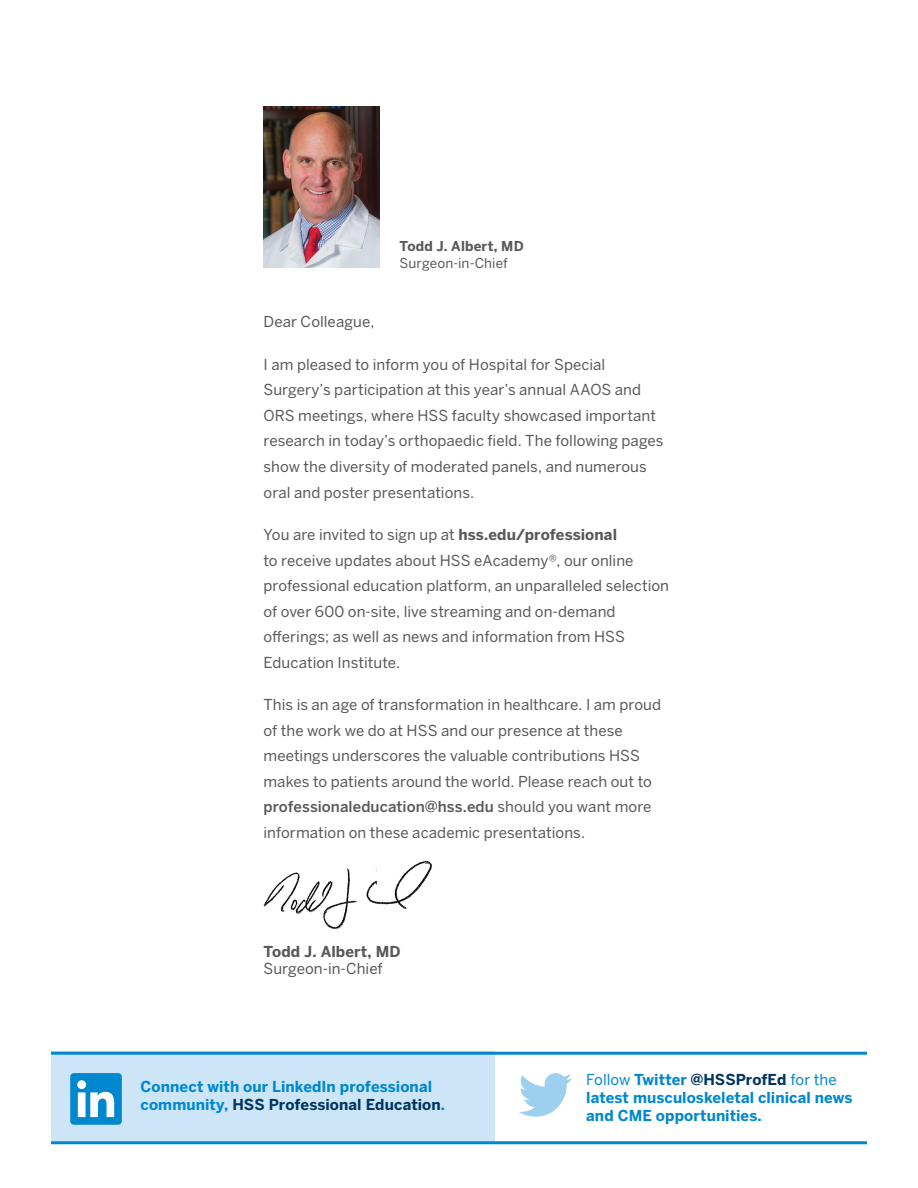
<style>
.page{position:relative;width:918px;height:1188px;background:#fff}
.page>*{position:absolute;margin:0;border:0;box-sizing:border-box;transform-origin:0 0}
.t1{font:15px/25.5px "Benton Sans";letter-spacing:.005em;color:#57585a}
.t2{font:700 15px/18px "Benton Sans";letter-spacing:.005em;color:#0088ce}
.t3{font:700 15px "Benton Sans";letter-spacing:.01em;color:#57585a}
.t4{font:13.5px "Benton Sans";letter-spacing:.005em;color:#57585a}
.t5{font:700 13.5px "Benton Sans";letter-spacing:.01em;color:#57585a}
.s1{font-weight:700}
.s2{font-weight:500}
.s3{color:#003560}
.s4{font-weight:400}
</style>
<div class="page">
<div style="left:51px;top:1052px;width:443px;height:92px;background:#cce6f7"></div>
<div style="left:70px;top:1073px;width:52px;height:52px;background:#0088ce;border-radius:4px"></div>
<svg style="left:77px;top:1080px;width:37px;height:37px"></svg>
<svg style="left:519px;top:1073px;width:53px;height:44px"></svg>
<img style="left:264px;top:106px;width:115px;height:162px">
<img style="left:263px;top:860px;width:169px;height:68px">
<hr style="left:51px;top:1141px;width:816px;height:3px;background:#0088ce">
<hr style="left:51px;top:1052px;width:816px;height:3px;background:#0088ce">
<p class="t5" style="left:400px;top:237px;width:126px">Todd J. Albert, MD</p>
<p class="t4" style="left:400px;top:255px;width:110px">Surgeon-in-Chief</p>
<p class="t1" style="left:264px;top:309px;width:112px">Dear Colleague,</p>
<p class="t1" style="left:264px;top:352px;width:402px">I am pleased to inform you of Hospital for Special Surgery’s participation at this year’s annual AAOS and ORS meetings, where HSS faculty showcased important research in today’s orthopaedic field. The following pages show the diversity of moderated panels, and numerous oral and poster presentations.</p>
<p class="t1" style="left:264px;top:522px;width:407px">You are invited to sign up at <span class="s1">hss.edu/professional<br></span>to receive updates about HSS eAcademy®, our online professional education platform, an unparalleled selection of over 600 on-site, live streaming and on-demand offerings; as well as news and information from HSS Education Institute.</p>
<p class="t1" style="left:264px;top:692px;width:399px">This is an age of transformation in healthcare. I am proud of the work we do at HSS and our presence at these meetings underscores the valuable contributions HSS makes to patients around the world. Please reach out to <span class="s2">professionaleducation@hss.edu</span> should you want more information on these academic presentations.</p>
<p class="t3" style="left:264px;top:942px;width:139px">Todd J. Albert, MD</p>
<p class="t1" style="left:264px;top:956px;width:121px">Surgeon-in-Chief</p>
<p class="t2" style="left:141px;top:1078px;width:306px">Connect with our LinkedIn professional community, <span class="s3">HSS Professional Education</span>.</p>
<p class="t2" style="left:586px;top:1071px;width:268px"><span class="s4">Follow</span> Twitter <span class="s3">@HSSProfEd</span> <span class="s4">for the </span>latest musculoskeletal clinical news and CME opportunities.</p>
</div>
